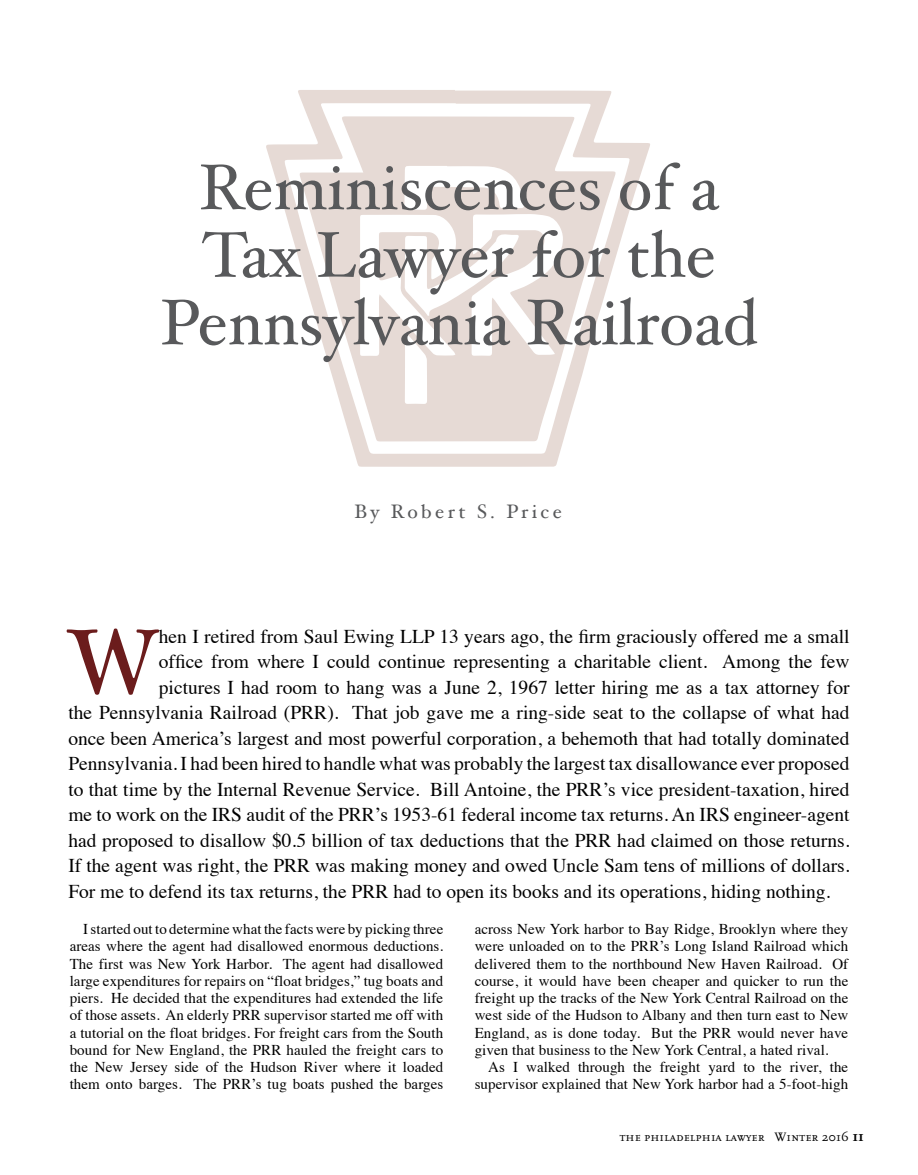
<style>
.page{position:relative;width:918px;height:1175px;background:#fff}
.page>*{position:absolute;margin:0;border:0;box-sizing:border-box;transform-origin:0 0}
.t1{font:95.1px "Plantagenet Cherokee";color:#6b1c1c}
.t2{font:64.5px/67.5px "Hoefler Text";color:#58595b;text-align:center}
.t3{font:19.5px "Times";color:#000}
.t4{font:19.5px "Hoefler Text";letter-spacing:.17em;color:#58595b}
.t5{font:15px/17.2px "Times";letter-spacing:.005em;color:#000;text-align:justify}
.t6{font:12.75px "Scala Caps";letter-spacing:.005em;color:#000}
.s1{font-family:"Scala";font-weight:700;font-size:15px}
</style>
<div class="page">
<svg style="left:266px;top:90px;width:384px;height:377px"></svg>
<svg style="left:299px;top:116px;width:317px;height:325px;fill:#e6dad5"></svg>
<p class="t2" style="left:160px;top:153px;width:599px">Reminiscences of a<br>Tax Lawyer for the<br>Pennsylvania Railroad</p>
<p class="t4" style="left:354px;top:500px;width:209px">By Robert S. Price</p>
<p class="t1" style="left:68px;top:606px;width:90px">W</p>
<p class="t3" style="left:159px;top:618px;width:692px">hen I retired from Saul Ewing LLP 13 years ago, the firm graciously offered me a small</p>
<p class="t3" style="left:159px;top:643px;width:692px">office from where I could continue representing a charitable client. Among the few</p>
<p class="t3" style="left:159px;top:669px;width:692px">pictures I had room to hang was a June 2, 1967 letter hiring me as a tax attorney for</p>
<p class="t3" style="left:68px;top:694px;width:783px">the Pennsylvania Railroad (PRR). That job gave me a ring-side seat to the collapse of what had</p>
<p class="t3" style="left:68px;top:720px;width:783px">once been America’s largest and most powerful corporation, a behemoth that had totally dominated</p>
<p class="t3" style="left:68px;top:745px;width:783px">Pennsylvania. I had been hired to handle what was probably the largest tax disallowance ever proposed</p>
<p class="t3" style="left:68px;top:771px;width:783px">to that time by the Internal Revenue Service. Bill Antoine, the PRR’s vice president-taxation, hired</p>
<p class="t3" style="left:68px;top:796px;width:783px">me to work on the IRS audit of the PRR’s 1953-61 federal income tax returns. An IRS engineer-agent</p>
<p class="t3" style="left:68px;top:822px;width:783px">had proposed to disallow $0.5 billion of tax deductions that the PRR had claimed on those returns.</p>
<p class="t3" style="left:68px;top:847px;width:783px">If the agent was right, the PRR was making money and owed Uncle Sam tens of millions of dollars.</p>
<p class="t3" style="left:68px;top:873px;width:764px">For me to defend its tax returns, the PRR had to open its books and its operations, hiding nothing.</p>
<p class="t5" style="left:70px;top:919px;width:375px;text-indent:14px">I started out to determine what the facts were by picking three areas where the agent had disallowed enormous deductions.<br>The first was New York Harbor. The agent had disallowed large expenditures for repairs on “float bridges,” tug boats and piers. He decided that the expenditures had extended the life of those assets. An elderly PRR supervisor started me off with a tutorial on the float bridges. For freight cars from the South bound for New England, the PRR hauled the freight cars to the New Jersey side of the Hudson River where it loaded them onto barges. The PRR’s tug boats pushed the barges</p>
<p class="t5" style="left:475px;top:919px;width:375px">across New York harbor to Bay Ridge, Brooklyn where they</p>
<p class="t5" style="left:475px;top:936px;width:375px">were unloaded on to the PRR’s Long Island Railroad which</p>
<p class="t5" style="left:475px;top:953px;width:375px">delivered them to the northbound New Haven Railroad. Of</p>
<p class="t5" style="left:475px;top:971px;width:375px">course, it would have been cheaper and quicker to run the</p>
<p class="t5" style="left:475px;top:988px;width:375px">freight up the tracks of the New York Central Railroad on the</p>
<p class="t5" style="left:475px;top:1005px;width:375px">west side of the Hudson to Albany and then turn east to New</p>
<p class="t5" style="left:475px;top:1022px;width:375px">England, as is done today. But the PRR would never have</p>
<p class="t5" style="left:475px;top:1040px;width:355px">given that business to the New York Central, a hated rival.</p>
<p class="t5" style="left:488px;top:1057px;width:362px">As I walked through the freight yard to the river, the</p>
<p class="t5" style="left:475px;top:1074px;width:375px">supervisor explained that New York harbor had a 5-foot-high</p>
<p class="t6" style="left:620px;top:1130px;width:246px">the philadelphia lawyer Winter 2016 <span class="s1">11</span></p>
</div>
